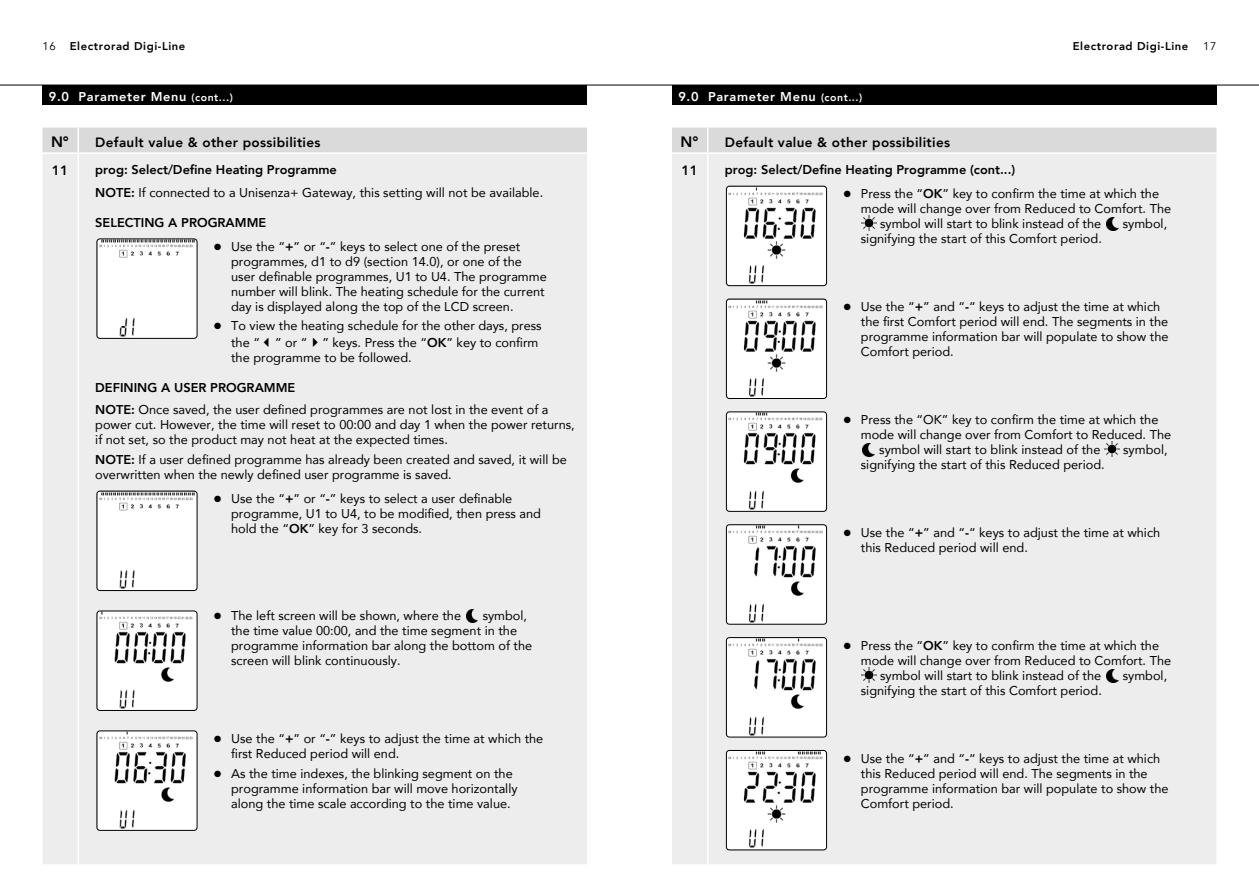
<style>
.page{position:relative;width:1259px;height:893px;background:#fff}
.page>*{position:absolute;margin:0;border:0;box-sizing:border-box;transform-origin:0 0}
.t1{font:800 15px "Avenir";color:#000}
.t2{font:800 13.5px "Avenir";letter-spacing:.025em;color:#000}
.t3{font:12.75px/15px "Avenir";color:#000}
.t4{font:800 12.75px "Avenir";color:#000}
.t5{font:800 12.75px "Avenir";letter-spacing:.05em;color:#fff}
.t6{font:800 11.25px "Avenir";letter-spacing:.05em;color:#000}
.t7{font:11.25px "Avenir";color:#000}
.s1{font-weight:400}
.s2{font-size:10.5px}
.s3{font-weight:800}
</style>
<div class="page">
<hr style="left:0;top:85px;width:1259px;height:1px;background:#000">
<div style="left:672px;top:85px;width:544px;height:19px;background:#000"></div>
<div style="left:43px;top:85px;width:544px;height:19px;background:#000"></div>
<div style="left:43px;top:128px;width:544px;height:24px;background:#dadada"></div>
<div style="left:43px;top:154px;width:544px;height:710px;background:#ededed"></div>
<hr style="left:77px;top:128px;width:2px;height:24px;background:#fff">
<hr style="left:77px;top:154px;width:2px;height:710px;background:#fff">
<div style="left:672px;top:154px;width:544px;height:710px;background:#ededed"></div>
<div style="left:672px;top:128px;width:544px;height:24px;background:#dadada"></div>
<hr style="left:707px;top:154px;width:1px;height:710px;background:#fff">
<img style="left:97px;top:239px;width:100px;height:98px">
<div style="left:97px;top:239px;width:100px;height:100px;border:1px solid #000;border-radius:3px"></div>
<img style="left:726px;top:186px;width:99px;height:100px">
<div style="left:726px;top:186px;width:101px;height:100px;border:1px solid #000;border-radius:3px"></div>
<img style="left:97px;top:491px;width:100px;height:98px">
<div style="left:97px;top:491px;width:100px;height:100px;border:1px solid #000;border-radius:3px"></div>
<img style="left:726px;top:299px;width:99px;height:98px">
<div style="left:726px;top:299px;width:101px;height:100px;border:1px solid #000;border-radius:3px"></div>
<img style="left:726px;top:412px;width:99px;height:98px">
<div style="left:726px;top:412px;width:101px;height:100px;border:1px solid #000;border-radius:3px"></div>
<img style="left:728px;top:526px;width:97px;height:97px">
<div style="left:726px;top:524px;width:101px;height:101px;border:1px solid #000;border-radius:3px"></div>
<img style="left:726px;top:639px;width:99px;height:98px">
<div style="left:726px;top:637px;width:101px;height:100px;border:1px solid #000;border-radius:3px"></div>
<img style="left:726px;top:750px;width:99px;height:100px">
<div style="left:726px;top:750px;width:101px;height:100px;border:1px solid #000;border-radius:3px"></div>
<img style="left:97px;top:611px;width:100px;height:98px">
<div style="left:97px;top:611px;width:100px;height:100px;border:1px solid #000;border-radius:3px"></div>
<img style="left:99px;top:732px;width:96px;height:97px">
<div style="left:97px;top:730px;width:100px;height:101px;border:1px solid #000;border-radius:3px"></div>
<img style="left:861px;top:216px;width:15px;height:15px">
<img style="left:1106px;top:217px;width:12px;height:14px">
<svg style="left:862px;top:444px;width:12px;height:13px"></svg>
<img style="left:1104px;top:442px;width:15px;height:15px">
<img style="left:861px;top:668px;width:15px;height:14px">
<svg style="left:1106px;top:669px;width:12px;height:13px"></svg>
<img style="left:466px;top:609px;width:12px;height:14px">
<p class="t6" style="left:43px;top:37px;width:144px"><span class="s1">16</span> Electrorad Digi-Line</p>
<p class="t6" style="left:1072px;top:37px;width:117px">Electrorad Digi-Line</p>
<p class="t7" style="left:1203px;top:39px;width:15px">17</p>
<p class="t5" style="left:49px;top:87px;width:185px">9.0 Parameter Menu <span class="s2">(cont...)</span></p>
<p class="t5" style="left:678px;top:87px;width:185px">9.0 Parameter Menu <span class="s2">(cont...)</span></p>
<p class="t1" style="left:51px;top:131px;width:19px">N°</p>
<p class="t2" style="left:95px;top:131px;width:227px">Default value &amp; other possibilities</p>
<p class="t2" style="left:52px;top:160px;width:18px">11</p>
<p class="t3" style="left:95px;top:158px;width:449px;line-height:22.5px"><span class="s3">prog: Select/Define Heating Programme<br>NOTE:</span> If connected to a Unisenza+ Gateway, this setting will not be available.</p>
<p class="t4" style="left:95px;top:212px;width:172px">SELECTING A PROGRAMME</p>
<p class="t1" style="left:680px;top:131px;width:19px">N°</p>
<p class="t2" style="left:725px;top:131px;width:227px">Default value &amp; other possibilities</p>
<p class="t2" style="left:681px;top:160px;width:18px">11</p>
<p class="t4" style="left:725px;top:160px;width:292px">prog: Select/Define Heating Programme (cont...)</p>
<p class="t3" style="left:844px;top:186px;width:317px">● Press the “<span class="s3">OK</span>” key to confirm the time at which the</p>
<p class="t3" style="left:861px;top:201px;width:312px">mode will change over from Reduced to Comfort. The</p>
<p class="t3" style="left:880px;top:216px;width:223px">symbol will start to blink instead of the</p>
<p class="t3" style="left:1122px;top:216px;width:46px">symbol,</p>
<p class="t3" style="left:861px;top:231px;width:242px">signifying the start of this Comfort period.</p>
<p class="t3" style="left:231px;top:239px;width:317px;text-indent:-17px">● Use the “<span class="s3">+</span>” or “<span class="s3">-</span>” keys to select one of the preset programmes, d1 to d9 (section 14.0), or one of the user definable programmes, U1 to U4. The programme number will blink. The heating schedule for the current day is displayed along the top of the LCD screen.</p>
<p class="t3" style="left:214px;top:317px;width:329px;line-height:16.5px;text-align:right">● To view the heating schedule for the other days, press the “✓” or “✔” keys. Press the “<span class="s3">OK</span>” key to confirm</p>
<p class="t3" style="left:231px;top:350px;width:182px">the programme to be followed.</p>
<p class="t3" style="left:861px;top:299px;width:309px;text-indent:-17px">● Use the “<span class="s3">+</span>” and “<span class="s3">-</span>“ keys to adjust the time at which the first Comfort period will end. The segments in the programme information bar will populate to show the Comfort period.</p>
<p class="t3" style="left:95px;top:376px;width:455px;line-height:22.5px"><span class="s3">DEFINING A USER PROGRAMME<br>NOTE:</span> Once saved, the user defined programmes are not lost in the event of a</p>
<p class="t3" style="left:95px;top:417px;width:481px">power cut. However, the time will reset to 00:00 and day 1 when the power returns, if not set, so the product may not heat at the expected times.</p>
<p class="t3" style="left:95px;top:452px;width:473px"><span class="s3">NOTE:</span> If a user defined programme has already been created and saved, it will be overwritten when the newly defined user programme is saved.</p>
<p class="t3" style="left:231px;top:491px;width:311px;text-indent:-17px">● Use the “<span class="s3">+</span>” or “<span class="s3">-</span>” keys to select a user definable programme, U1 to U4, to be modified, then press and hold the “<span class="s3">OK</span>” key for 3 seconds.</p>
<p class="t3" style="left:214px;top:608px;width:248px">● The left screen will be shown, where the</p>
<p class="t3" style="left:231px;top:608px;width:303px;text-indent:251px">symbol, the time value 00:00, and the time segment in the programme information bar along the bottom of the screen will blink continuously.</p>
<p class="t3" style="left:231px;top:731px;width:314px;text-indent:-17px">● Use the “<span class="s3">+</span>” or “<span class="s3">-</span>” keys to adjust the time at which the first Reduced period will end.</p>
<p class="t3" style="left:231px;top:765px;width:288px;text-indent:-17px">● As the time indexes, the blinking segment on the programme information bar will move horizontally along the time scale according to the time value.</p>
<p class="t3" style="left:844px;top:412px;width:316px">● Press the “OK” key to confirm the time at which the</p>
<p class="t3" style="left:861px;top:427px;width:312px">mode will change over from Comfort to Reduced. The</p>
<p class="t3" style="left:879px;top:442px;width:223px">symbol will start to blink instead of the</p>
<p class="t3" style="left:1123px;top:442px;width:46px">symbol,</p>
<p class="t3" style="left:861px;top:457px;width:245px">signifying the start of this Reduced period.</p>
<p class="t3" style="left:861px;top:525px;width:301px;text-indent:-17px">● Use the “<span class="s3">+</span>” and “<span class="s3">-</span>“ keys to adjust the time at which this Reduced period will end.</p>
<p class="t3" style="left:844px;top:638px;width:317px">● Press the “<span class="s3">OK</span>” key to confirm the time at which the</p>
<p class="t3" style="left:861px;top:653px;width:312px">mode will change over from Reduced to Comfort. The</p>
<p class="t3" style="left:880px;top:668px;width:223px">symbol will start to blink instead of the</p>
<p class="t3" style="left:1122px;top:668px;width:46px">symbol,</p>
<p class="t3" style="left:861px;top:683px;width:242px">signifying the start of this Comfort period.</p>
<p class="t3" style="left:861px;top:750px;width:309px;text-indent:-17px">● Use the “<span class="s3">+</span>” and “<span class="s3">-</span>“ keys to adjust the time at which this Reduced period will end. The segments in the programme information bar will populate to show the Comfort period.</p>
</div>
